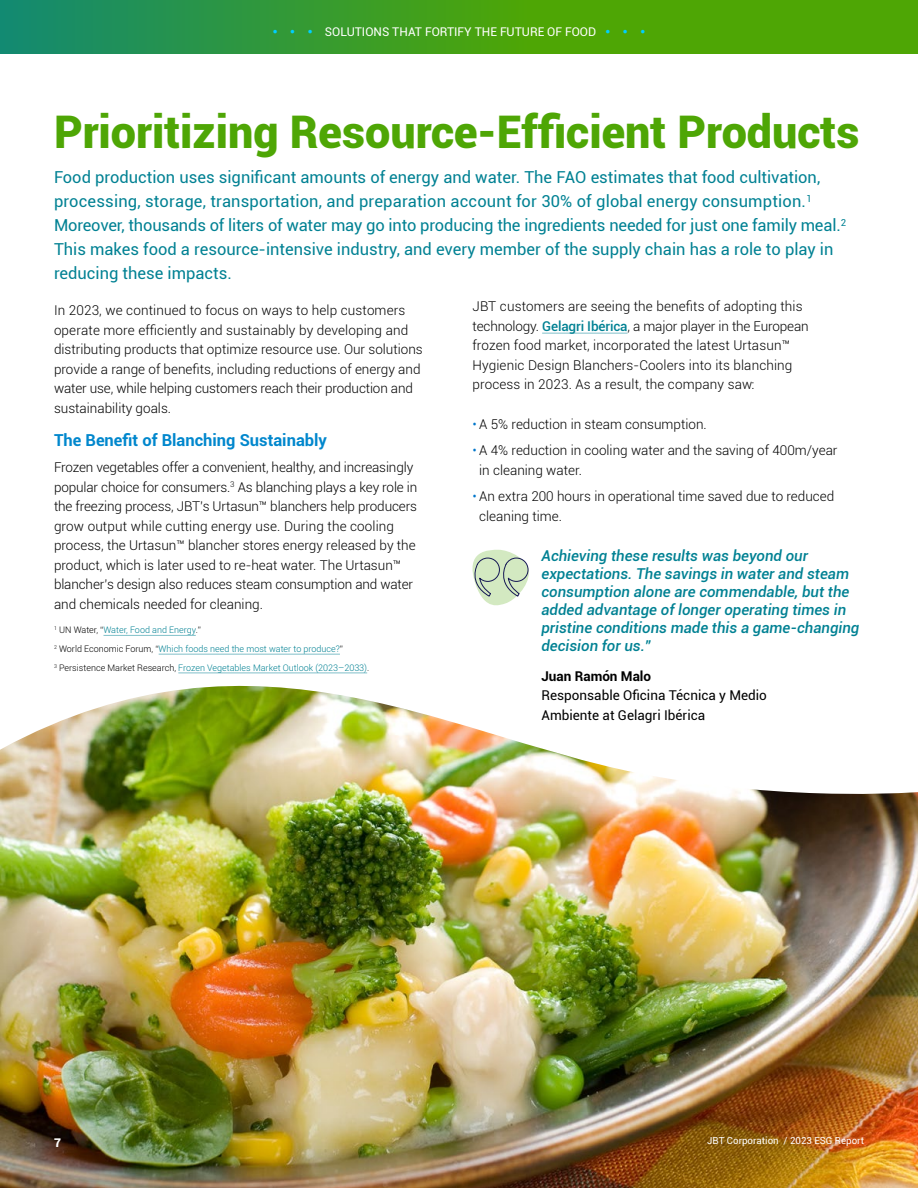
<style>
.page{position:relative;width:918px;height:1188px;background:#fff}
.page>*{position:absolute;margin:0;border:0;box-sizing:border-box;transform-origin:0 0}
.Main_Heading{font:900 45px "Roboto";color:#4ea605}
.Intro_Copy{font:16.5px/24px "Roboto";color:#008193}
.Subhead_1{font:700 16.5px "Roboto";color:#0087cd}
.t1{font:italic 500 15px/18px "Roboto";color:#008193}
.Body_Copy{font:300 13.5px/19.5px "Roboto";color:#000}
.t2{font:13.5px/19.5px "Roboto";color:#000}
.t3{font:12px "Roboto";color:#fff}
.t4{font:900 12px "Roboto";color:#fff}
.t5{font:9.75px "Roboto";color:#fff}
.Footnote{font:300 9px "Roboto";color:#008193}
.s1{color:#00cfff}
.s2{font-weight:500;color:#008193}
.s3{color:#0076cb}
.s4{font-weight:700}
.s5{color:#000}
</style>
<div class="page">
<img style="left:0;top:804px;width:918px;height:384px">
<svg style="left:0;top:332px;width:918px;height:472px"></svg>
<svg style="left:0;top:0;width:918px;height:54px;background:#3c9d24"></svg>
<svg style="left:464px;top:550px;width:65px;height:62px"></svg>
<hr style="left:542px;top:333px;width:86px;height:1px;background:#80c0c9">
<hr style="left:103px;top:635px;width:93px;height:1px;background:#80c0c9">
<hr style="left:159px;top:654px;width:181px;height:1px;background:#80c0c9">
<hr style="left:178px;top:673px;width:189px;height:1px;background:#80c0c9">
<p class="t3" style="left:272px;top:24px;width:375px"><span class="s1">•</span> <span class="s1">•</span> <span class="s1">•</span> SOLUTIONS THAT FORTIFY THE FUTURE OF FOOD <span class="s1">•</span> <span class="s1">•</span> <span class="s1">•</span></p>
<h1 class="Main_Heading" style="left:54px;top:100px;width:807px">Prioritizing Resource-Efficient Products</h1>
<p class="Intro_Copy" style="left:54px;top:165px;width:794px">Food production uses significant amounts of energy and water. The FAO estimates that food cultivation, processing, storage, transportation, and preparation account for 30% of global energy consumption.<sup>1<br></sup>Moreover, thousands of liters of water may go into producing the ingredients needed for just one family meal.<sup>2<br></sup>This makes food a resource-intensive industry, and every member of the supply chain has a role to play in reducing these impacts.</p>
<p class="Body_Copy" style="left:472px;top:296px;width:338px">JBT customers are seeing the benefits of adopting this technology. <span class="s2">Gelagri Ibérica</span>, a major player in the European frozen food market, incorporated the latest Urtasun™ Hygienic Design Blanchers-Coolers into its blanching process in 2023. As a result, the company saw:</p>
<p class="Body_Copy" style="left:472px;top:414px;width:236px"><span class="s3">•</span> A 5% reduction in steam consumption.</p>
<p class="Body_Copy" style="left:479px;top:440px;width:360px;text-indent:-7px"><span class="s3">•</span> A 4% reduction in cooling water and the saving of 400m/year in cleaning water.</p>
<p class="Body_Copy" style="left:479px;top:486px;width:357px;text-indent:-7px"><span class="s3">•</span> An extra 200 hours in operational time saved due to reduced cleaning time.</p>
<p class="Body_Copy" style="left:54px;top:300px;width:370px">In 2023, we continued to focus on ways to help customers operate more efficiently and sustainably by developing and distributing products that optimize resource use. Our solutions provide a range of benefits, including reductions of energy and water use, while helping customers reach their production and sustainability goals.</p>
<p class="Subhead_1" style="left:54px;top:428px;width:275px">The Benefit of Blanching Sustainably</p>
<p class="Body_Copy" style="left:54px;top:457px;width:365px">Frozen vegetables offer a convenient, healthy, and increasingly popular choice for consumers.<sup>3</sup> As blanching plays a key role in the freezing process, JBT’s Urtasun™ blanchers help producers grow output while cutting energy use. During the cooling process, the Urtasun™ blancher stores energy released by the product, which is later used to re-heat water. The Urtasun™ blancher’s design also reduces steam consumption and water and chemicals needed for cleaning.</p>
<p class="t1" style="left:541px;top:546px;width:319px">Achieving these results was beyond our expectations. The savings in water and steam consumption alone are commendable, but the added advantage of longer operating times in pristine conditions made this a game-changing decision for us.”</p>
<p class="t2" style="left:541px;top:666px;width:227px"><span class="s4">Juan Ramón Malo<br></span>Responsable Oficina Técnica y Medio<br>Ambiente at Gelagri Ibérica</p>
<p class="Footnote" style="left:54px;top:624px;width:149px"><sup>1</sup> <span class="s5">UN Water, “</span>Water, Food and Energy<span class="s5">.”</span></p>
<p class="Footnote" style="left:54px;top:642px;width:291px"><sup>2</sup> <span class="s5">World Economic Forum, “</span>Which foods need the most water to produce?<span class="s5">”</span></p>
<p class="Footnote" style="left:54px;top:661px;width:317px"><sup>3</sup> <span class="s5">Persistence Market Research,</span> Frozen Vegetables Market Outlook (2023–2033)<span class="s5">.</span></p>
<p class="t4" style="left:54px;top:1134px;width:8px">7</p>
<p class="t5" style="left:707px;top:1134px;width:158px">JBT Corporation / 2023 ESG Report</p>
</div>
